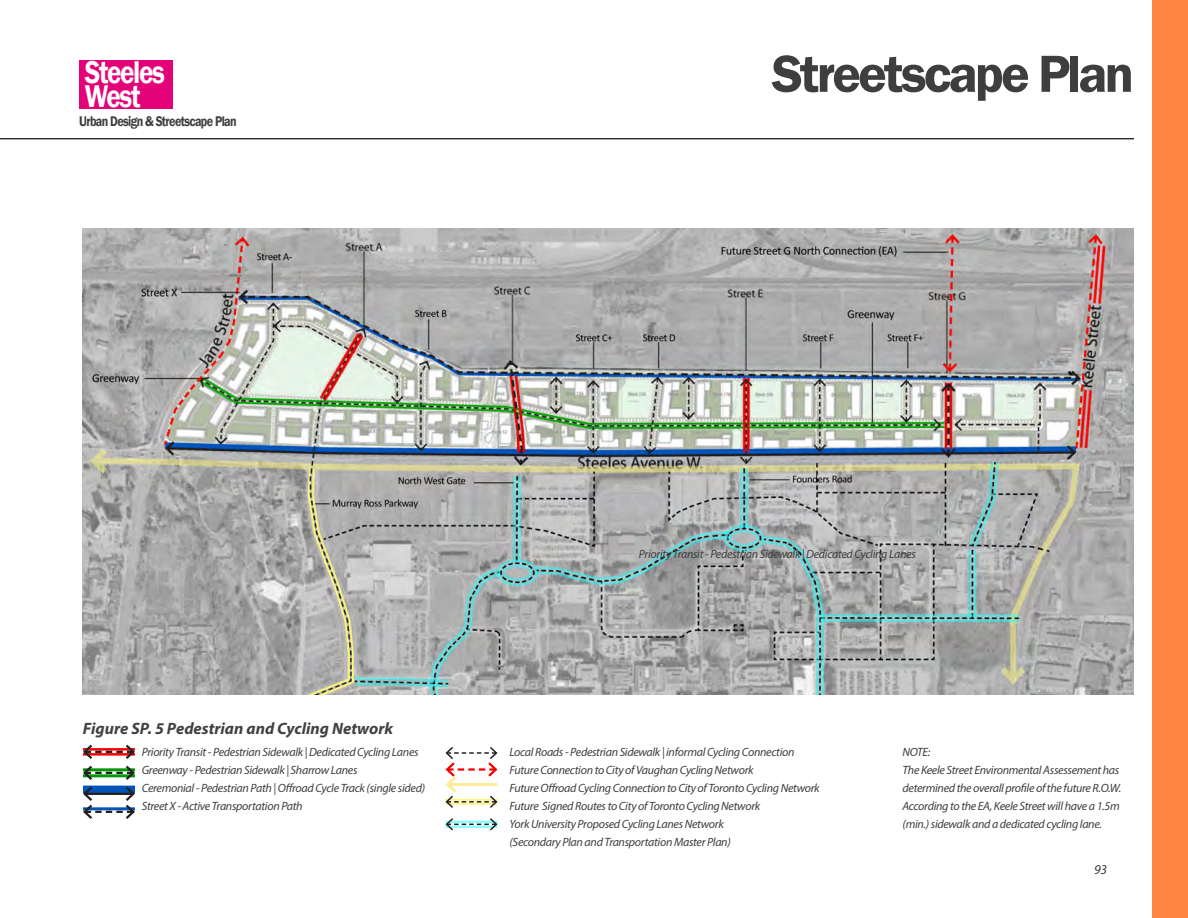
<style>
.page{position:relative;width:1188px;height:918px;background:#fff}
.page>*{position:absolute;margin:0;border:0;box-sizing:border-box;transform-origin:0 0}
.t1{font:600 54px "Franklin Gothic";letter-spacing:-.055em;color:#3e3e3f}
.t2{font:600 32.4px/24px "Franklin Gothic";letter-spacing:-.05em;color:#fff;scale:.83 1}
.t3{font:italic 700 16.5px "Myriad Pro";color:#414042}
.t4{font:600 14.4px "Franklin Gothic";letter-spacing:-.05em;color:#3e3e3f;scale:.83 1}
.t5{font:italic 13.5px "Myriad Pro";color:#3e3e3f}
.t6{font:italic 12px/18px "Myriad Pro";letter-spacing:-.025em;color:#3e3e3f}
</style>
<div class="page">
<div style="left:79px;top:60px;width:94px;height:49px;background:#e40278"></div>
<div style="left:1152px;top:0;width:36px;height:918px;background:#ff8543"></div>
<hr style="left:0;top:138px;width:1134px;height:1px;background:#231f20">
<svg style="left:83px;top:744px;width:52px;height:75px"></svg>
<svg style="left:445px;top:747px;width:53px;height:61px"></svg>
<svg style="left:445px;top:818px;width:53px;height:13px"></svg>
<img style="left:83px;top:228px;width:1051px;height:467px">
<h2 class="t2" style="left:85px;top:61px;width:98px">Steeles<br>West</h2>
<p class="t4" style="left:79px;top:112px;width:191px">Urban Design &amp; Streetscape Plan</p>
<h1 class="t1" style="left:772px;top:41px;width:364px">Streetscape Plan</h1>
<p class="t3" style="left:83px;top:718px;width:312px">Figure SP. 5 Pedestrian and Cycling Network</p>
<p class="t6" style="left:142px;top:743px;width:278px">Priority Transit - Pedestrian Sidewalk | Dedicated Cycling Lanes</p>
<p class="t6" style="left:142px;top:761px;width:217px">Greenway - Pedestrian Sidewalk | Sharrow Lanes</p>
<p class="t6" style="left:142px;top:779px;width:285px">Ceremonial - Pedestrian Path | Offroad Cycle Track (single sided)</p>
<p class="t6" style="left:142px;top:797px;width:162px">Street X - Active Transportation Path</p>
<p class="t6" style="left:639px;top:545px;width:278px">Priority Transit - Pedestrian Sidewalk | Dedicated Cycling Lanes</p>
<p class="t6" style="left:510px;top:743px;width:286px">Local Roads - Pedestrian Sidewalk | informal Cycling Connection</p>
<p class="t6" style="left:510px;top:761px;width:246px">Future Connection to City of Vaughan Cycling Network</p>
<p class="t6" style="left:510px;top:779px;width:312px">Future Offroad Cycling Connection to City of Toronto Cycling Network</p>
<p class="t6" style="left:510px;top:797px;width:252px">Future Signed Routes to City of Toronto Cycling Network</p>
<p class="t6" style="left:510px;top:815px;width:216px">York University Proposed Cycling Lanes Network</p>
<p class="t6" style="left:510px;top:833px;width:223px">(Secondary Plan and Transportation Master Plan)</p>
<p class="t6" style="left:903px;top:743px;width:29px">NOTE:</p>
<p class="t6" style="left:903px;top:761px;width:220px">The Keele Street Environmental Assessement has determined the overall profile of the future R.O.W.<br>According to the EA, Keele Street will have a 1.5m (min.) sidewalk and a dedicated cycling lane.</p>
<p class="t5" style="left:1094px;top:861px;width:14px">93</p>
</div>
